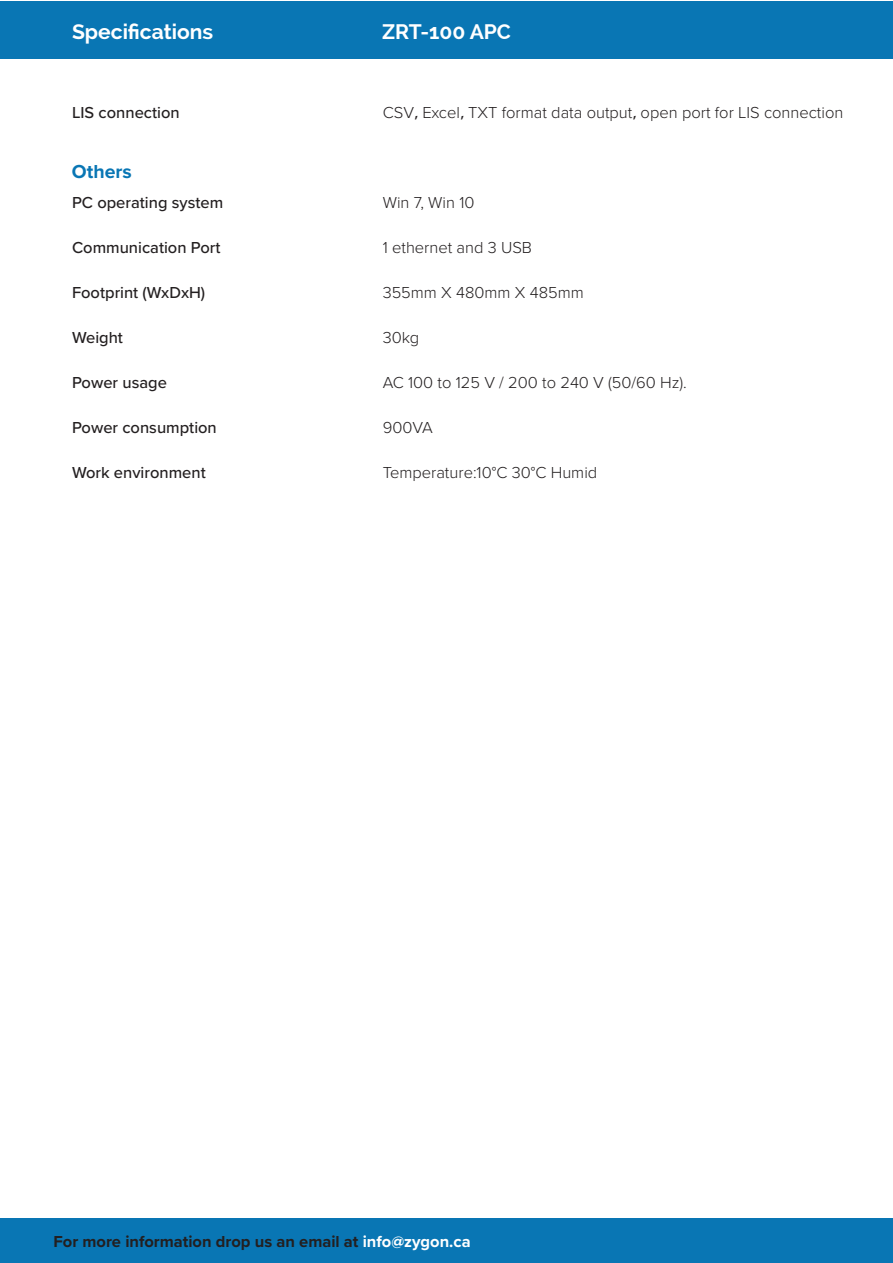
<style>
.page{position:relative;width:893px;height:1263px;background:#fff}
.page>*{position:absolute;margin:0;border:0;box-sizing:border-box;transform-origin:0 0}
.t1{font:700 21px "Raleway";color:#fff}
.t2{font:700 19.5px "Proxima Nova";color:#0976b4}
.t3{font:300 16.5px "Proxima Nova";color:#231f20}
.t4{font:500 16.5px "Proxima Nova";color:#231f20}
.t5{font:700 16.5px "Proxima Nova";color:#231f20}
.s1{font-family:"Koz Go Pr 6 N";font-weight:400}
.s2{color:#fff}
</style>
<div class="page">
<div style="left:0;top:1219px;width:892px;height:44px;background:#0976b4"></div>
<div style="left:0;top:1px;width:893px;height:58px;background:#0976b4"></div>
<p class="t1" style="left:72px;top:20px;width:143px">Specifications</p>
<p class="t1" style="left:382px;top:20px;width:130px">ZRT-100 APC</p>
<p class="t4" style="left:72px;top:101px;width:109px">LIS connection</p>
<p class="t2" style="left:72px;top:157px;width:61px">Others</p>
<p class="t4" style="left:72px;top:191px;width:153px">PC operating system</p>
<p class="t4" style="left:72px;top:236px;width:150px">Communication Port</p>
<p class="t4" style="left:72px;top:281px;width:135px">Footprint (WxDxH)</p>
<p class="t4" style="left:72px;top:326px;width:52px">Weight</p>
<p class="t4" style="left:72px;top:371px;width:96px">Power usage</p>
<p class="t4" style="left:72px;top:416px;width:146px">Power consumption</p>
<p class="t4" style="left:72px;top:461px;width:135px">Work environment</p>
<p class="t3" style="left:383px;top:101px;width:462px">CSV<span class="s1">，</span>Excel<span class="s1">，</span>TXT format data output<span class="s1">，</span>open port for LIS connection</p>
<p class="t3" style="left:383px;top:191px;width:93px">Win 7, Win 10</p>
<p class="t3" style="left:383px;top:236px;width:151px">1 ethernet and 3 USB</p>
<p class="t3" style="left:383px;top:281px;width:203px">355mm X 480mm X 485mm</p>
<p class="t3" style="left:383px;top:326px;width:38px">30kg</p>
<p class="t3" style="left:383px;top:371px;width:306px">AC 100 to 125 V / 200 to 240 V (50/60 Hz).</p>
<p class="t3" style="left:383px;top:416px;width:52px">900VA</p>
<p class="t3" style="left:383px;top:461px;width:216px">Temperature:10°C 30°C Humid</p>
<p class="t5" style="left:53px;top:1229px;width:419px">For more information drop us an email at <span class="s2">info@zygon.ca</span></p>
</div>
